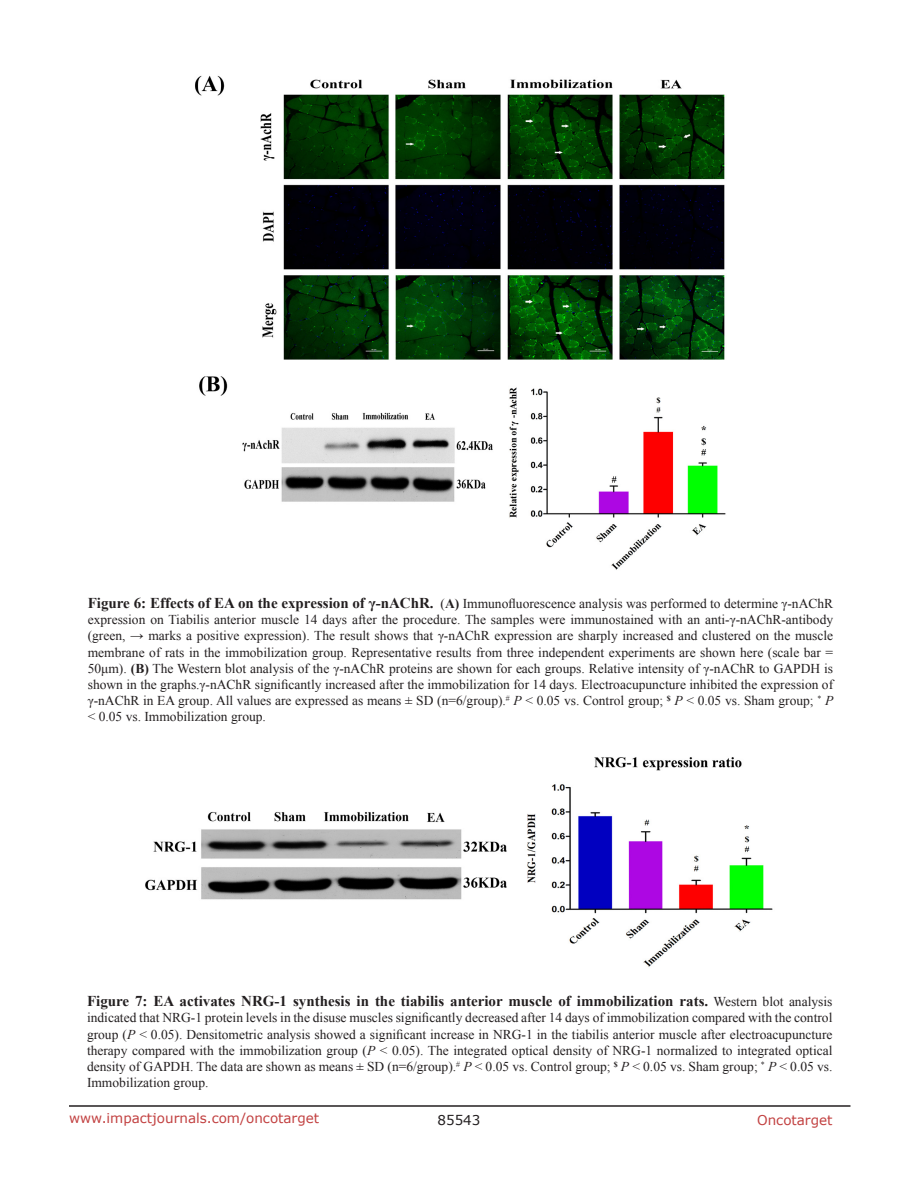
<style>
.page{position:relative;width:918px;height:1188px;background:#fff}
.page>*{position:absolute;margin:0;border:0;box-sizing:border-box;transform-origin:0 0}
.figuretext{font:700 15px "Times New Roman";color:#231f20}
.figuretext-2{font:13.5px/16.2px "Times New Roman";color:#231f20;text-align:justify}
.t1{font:13.5px "Verdana";color:#c24141}
.t2{font:13.5px "Verdana";color:#231f20}
.s1{font-weight:700;font-size:15px}
.s2{font-weight:700}
.s3{font-style:italic}
.s4{font-weight:400;font-size:13.5px}
</style>
<div class="page">
<hr style="left:69px;top:1105px;width:781px;height:2px;background:#231f20">
<img style="left:195px;top:75px;width:531px;height:495px">
<img style="left:145px;top:757px;width:628px;height:210px">
<p class="figuretext-2" style="left:88px;top:595px;width:747px"><span class="s1">Figure 6: Effects of EA on the expression of γ-nAChR.</span> (<span class="s2">A)</span> Immunofluorescence analysis was performed to determine γ-nAChR expression on Tiabilis anterior muscle 14 days after the procedure. The samples were immunostained with an anti-γ-nAChR-antibody (green, → marks a positive expression). The result shows that γ-nAChR expression are sharply increased and clustered on the muscle membrane of rats in the immobilization group. Representative results from three independent experiments are shown here (scale bar = 50μm). <span class="s2">(B)</span> The Western blot analysis of the γ-nAChR proteins are shown for each groups. Relative intensity of γ-nAChR to GAPDH is shown in the graphs.γ-nAChR significantly increased after the immobilization for 14 days. Electroacupuncture inhibited the expression of γ-nAChR in EA group. All values are expressed as means ± SD (n=6/group).<sup>#</sup> <span class="s3">P</span> &lt; 0.05 vs. Control group; <sup>$</sup> <span class="s3">P</span> &lt; 0.05 vs. Sham group; <sup>*</sup> <span class="s3">P </span>&lt; 0.05 vs. Immobilization group.</p>
<p class="figuretext" style="left:87px;top:990px;width:747px">Figure 7: EA activates NRG-1 synthesis in the tiabilis anterior muscle of immobilization rats. <span class="s4">Western blot analysis</span></p>
<p class="figuretext-2" style="left:87px;top:1009px;width:747px">indicated that NRG-1 protein levels in the disuse muscles significantly decreased after 14 days of immobilization compared with the control group (<span class="s3">P</span> &lt; 0.05). Densitometric analysis showed a significant increase in NRG-1 in the tiabilis anterior muscle after electroacupuncture therapy compared with the immobilization group (<span class="s3">P</span> &lt; 0.05). The integrated optical density of NRG-1 normalized to integrated optical density of GAPDH. The data are shown as means ± SD (n=6/group).<sup>#</sup> <span class="s3">P</span> &lt; 0.05 vs. Control group; <sup>$</sup> <span class="s3">P</span> &lt; 0.05 vs. Sham group; <sup>*</sup> <span class="s3">P</span> &lt; 0.05 vs.<br>Immobilization group.</p>
<p class="t1" style="left:69px;top:1109px;width:252px">www.impactjournals.com/oncotarget</p>
<p class="t2" style="left:438px;top:1111px;width:44px">85543</p>
<p class="t1" style="left:757px;top:1111px;width:77px">Oncotarget</p>
</div>
